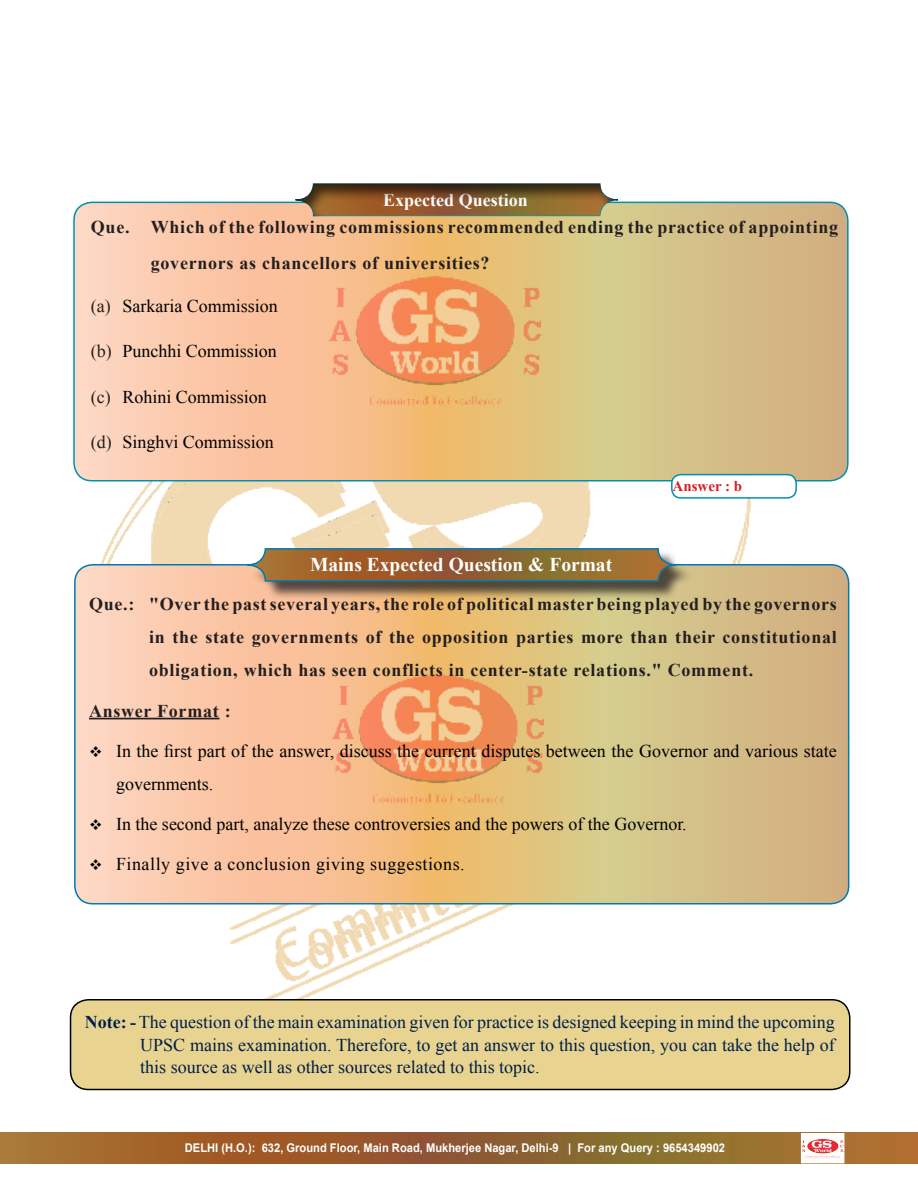
<style>
.page{position:relative;width:918px;height:1188px;background:#fff}
.page>*{position:absolute;margin:0;border:0;box-sizing:border-box;transform-origin:0 0}
.QUESTION{font:700 19.5px "Times New Roman";color:#fff}
.QUESTION-2{font:700 18px/33px "Times New Roman";letter-spacing:.04em;color:#231f20}
.QUESTION-3{font:18px/33px "Times New Roman";color:#000}
.BT__WITH_TAB{font:18px/22.5px "Times New Roman";color:#001d49;text-align:justify}
.QUESTION-4{font:18px "Times New Roman";letter-spacing:.03em;color:#000}
.t1{font:700 18px "Times New Roman";color:#fff}
.QUESTION-5{font:700 15px "Times New Roman";color:#d1232a}
.t2{font:700 12px "Arial";color:#fff;scale:.93 1}
.s1{color:#231f20}
.s2{font-weight:700}
</style>
<div class="page">
<svg style="left:0;top:1133px;width:917px;height:30px;background:#99652e"></svg>
<hr style="left:917px;top:1133px;width:1px;height:30px;background:#b46d32">
<img style="left:800px;top:1133px;width:45px;height:30px">
<img style="left:87px;top:482px;width:761px;height:527px">
<div style="left:71px;top:1000px;width:779px;height:90px;background:#e8d490;border-radius:18px"></div>
<div style="left:70px;top:999px;width:781px;height:91px;border:2px solid #000;border-radius:18px"></div>
<svg style="left:74px;top:202px;width:772px;height:277px;background:#e7c292"></svg>
<div style="left:73px;top:202px;width:776px;height:280px;border:2px solid #008fb5;border-radius:18px"></div>
<img style="left:329px;top:277px;width:211px;height:131px">
<div style="left:295px;top:183px;width:324px;height:34px;background:#231f20;opacity:.75"></div>
<div style="left:672px;top:475px;width:124px;height:23px;background:#fff;border-radius:9px"></div>
<div style="left:671px;top:474px;width:126px;height:25px;border:2px solid #008fb5;border-radius:9px"></div>
<svg style="left:75px;top:565px;width:774px;height:339px;background:#e6c292"></svg>
<div style="left:250px;top:550px;width:444px;height:51px;background:#231f20;opacity:.75"></div>
<svg style="left:246px;top:547px;width:432px;height:35px;background:#917047"></svg>
<img style="left:332px;top:674px;width:211px;height:132px">
<hr style="left:89px;top:718px;width:131px;height:1px;background:#231f20">
<svg style="left:90px;top:746px;width:11px;height:11px"></svg>
<svg style="left:90px;top:819px;width:11px;height:11px"></svg>
<svg style="left:90px;top:859px;width:11px;height:11px"></svg>
<p class="t1" style="left:383px;top:188px;width:146px">Expected Question</p>
<p class="QUESTION-2" style="left:151px;top:208px;width:689px;line-height:36px;text-indent:-60px">Que. Which of the following commissions recommended ending the practice of appointing governors as chancellors of universities?</p>
<p class="QUESTION-3" style="left:91px;top:289px;width:189px"><span class="s1">(a)</span> Sarkaria Commission</p>
<p class="QUESTION-3" style="left:91px;top:335px;width:188px"><span class="s1">(b)</span> Punchhi Commission</p>
<p class="QUESTION-3" style="left:91px;top:380px;width:178px"><span class="s1">(c)</span> Rohini Commission</p>
<p class="QUESTION-3" style="left:91px;top:425px;width:185px"><span class="s1">(d)</span> Singhvi Commission</p>
<p class="QUESTION-5" style="left:673px;top:476px;width:71px">Answer : b</p>
<p class="QUESTION" style="left:310px;top:551px;width:304px">Mains Expected Question &amp; Format</p>
<p class="QUESTION-2" style="left:149px;top:587px;width:689px;text-align:justify;text-indent:-60px">Que.: "Over the past several years, the role of political master being played by the governors in the state governments of the opposition parties more than their constitutional obligation, which has seen conflicts in center-state relations." Comment.</p>
<p class="QUESTION-2" style="left:89px;top:694px;width:143px">Answer Format :</p>
<p class="QUESTION-3" style="left:116px;top:734px;width:722px">In the first part of the answer, discuss the current disputes between the Governor and various state governments.</p>
<p class="QUESTION-3" style="left:116px;top:807px;width:572px">In the second part, analyze these controversies and the powers of the Governor.</p>
<p class="QUESTION-4" style="left:116px;top:852px;width:350px">Finally give a conclusion giving suggestions.</p>
<p class="BT__WITH_TAB" style="left:140px;top:1011px;width:696px;text-indent:-55px"><span class="s2">Note: -</span> The question of the main examination given for practice is designed keeping in mind the upcoming UPSC mains examination. Therefore, to get an answer to this question, you can take the help of this source as well as other sources related to this topic.</p>
<p class="t2" style="left:185px;top:1140px;width:582px">DELHI (H.O.): 632, Ground Floor, Main Road, Mukherjee Nagar, Delhi-9 | For any Query : 9654349902</p>
</div>
